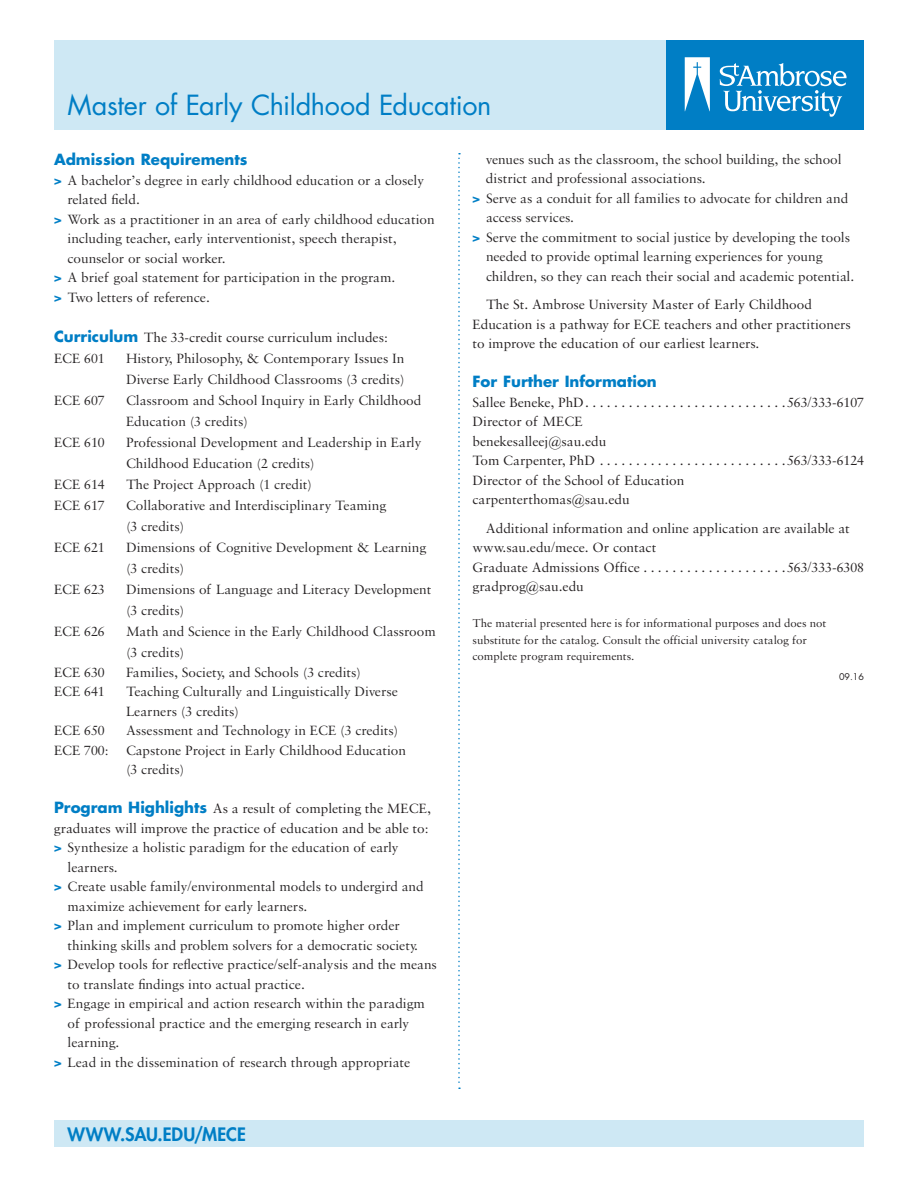
<style>
.page{position:relative;width:918px;height:1188px;background:#fff}
.page>*{position:absolute;margin:0;border:0;box-sizing:border-box;transform-origin:0 0}
.MAIN_header{font:27px "Futura Std";letter-spacing:-.01em;color:#007ec5}
.MAIN_footer{font:800 18px "Futura Std";letter-spacing:.005em;color:#007ec5}
.head{font:700 15px "Futura Std";color:#007ec5}
.p9hang{font:14.25px/19.5px "Sabon MT Pro";color:#262324}
.graph1{font:14.25px "Sabon MT Pro";color:#231f20}
.graph2{font:14.25px/19.5px "Sabon MT Pro";color:#231f20}
.head-2{font:14.25px/19.5px "Sabon MT Pro";color:#231f20}
.head-3{font:12px/16.5px "Sabon MT Pro";color:#231f20}
.head-4{font:9px "Futura Std";color:#231f20}
.s1{font-family:"Futura Std";font-weight:800;font-size:13.2px;color:#007fc6}
.s2{font-family:"Futura Std";font-weight:700;font-size:15px;color:#007ec5}
</style>
<div class="page">
<svg style="left:458px;top:153px;width:2px;height:936px"></svg>
<div style="left:54px;top:1120px;width:810px;height:28px;background:#cee8f4"></div>
<div style="left:54px;top:40px;width:612px;height:90px;background:#cee8f4"></div>
<div style="left:666px;top:40px;width:198px;height:90px;background:#007ec5"></div>
<svg style="left:685px;top:57px;width:25px;height:54px"></svg>
<svg style="left:720px;top:63px;width:127px;height:54px"></svg>
<p class="MAIN_header" style="left:68px;top:88px;width:426px">Master of Early Childhood Education</p>
<p class="head" style="left:54px;top:150px;width:195px">Admission Requirements</p>
<p class="p9hang" style="left:68px;top:170px;width:358px;text-indent:-14px"><span class="s1">&gt;</span> A bachelor’s degree in early childhood education or a closely related field.</p>
<p class="p9hang" style="left:68px;top:209px;width:369px;text-indent:-14px"><span class="s1">&gt;</span> Work as a practitioner in an area of early childhood education including teacher, early interventionist, speech therapist, counselor or social worker.</p>
<p class="p9hang" style="left:54px;top:268px;width:343px"><span class="s1">&gt;</span> A brief goal statement for participation in the program.</p>
<p class="p9hang" style="left:54px;top:287px;width:157px"><span class="s1">&gt;</span> Two letters of reference.</p>
<p class="head-2" style="left:54px;top:328px;width:335px"><span class="s2">Curriculum</span> The 33-credit course curriculum includes:</p>
<p class="p9hang" style="left:54px;top:349px;width:52px">ECE 601</p>
<p class="p9hang" style="left:126px;top:348px;width:280px;line-height:21px">History, Philosophy, &amp; Contemporary Issues In<br>Diverse Early Childhood Classrooms (3 credits)</p>
<p class="p9hang" style="left:54px;top:391px;width:52px">ECE 607</p>
<p class="p9hang" style="left:126px;top:390px;width:297px;line-height:21px">Classroom and School Inquiry in Early Childhood<br>Education (3 credits)</p>
<p class="p9hang" style="left:54px;top:433px;width:52px">ECE 610</p>
<p class="p9hang" style="left:126px;top:432px;width:297px;line-height:21px">Professional Development and Leadership in Early<br>Childhood Education (2 credits)</p>
<p class="p9hang" style="left:54px;top:475px;width:52px">ECE 614</p>
<p class="p9hang" style="left:126px;top:475px;width:188px">The Project Approach (1 credit)</p>
<p class="p9hang" style="left:54px;top:496px;width:52px">ECE 617</p>
<p class="p9hang" style="left:126px;top:495px;width:262px;line-height:21px">Collaborative and Interdisciplinary Teaming (3 credits)</p>
<p class="p9hang" style="left:54px;top:538px;width:52px">ECE 621</p>
<p class="p9hang" style="left:126px;top:537px;width:302px;line-height:21px">Dimensions of Cognitive Development &amp; Learning (3 credits)</p>
<p class="p9hang" style="left:54px;top:580px;width:52px">ECE 623</p>
<p class="p9hang" style="left:126px;top:579px;width:307px;line-height:21px">Dimensions of Language and Literacy Development (3 credits)</p>
<p class="p9hang" style="left:54px;top:622px;width:52px">ECE 626</p>
<p class="p9hang" style="left:126px;top:621px;width:311px;line-height:21px">Math and Science in the Early Childhood Classroom (3 credits)</p>
<p class="p9hang" style="left:54px;top:662px;width:52px">ECE 630</p>
<p class="p9hang" style="left:126px;top:662px;width:237px">Families, Society, and Schools (3 credits)</p>
<p class="p9hang" style="left:54px;top:682px;width:52px">ECE 641</p>
<p class="p9hang" style="left:126px;top:682px;width:273px">Teaching Culturally and Linguistically Diverse<br>Learners (3 credits)</p>
<p class="p9hang" style="left:54px;top:721px;width:52px">ECE 650</p>
<p class="p9hang" style="left:126px;top:721px;width:274px">Assessment and Technology in ECE (3 credits)</p>
<p class="p9hang" style="left:126px;top:740px;width:282px;text-indent:-72px">ECE 700: Capstone Project in Early Childhood Education (3 credits)</p>
<p class="head-2" style="left:54px;top:799px;width:379px"><span class="s2">Program Highlights</span> As a result of completing the MECE, graduates will improve the practice of education and be able to:</p>
<p class="p9hang" style="left:68px;top:838px;width:333px;text-indent:-14px"><span class="s1">&gt;</span> Synthesize a holistic paradigm for the education of early learners.</p>
<p class="p9hang" style="left:68px;top:877px;width:358px;text-indent:-14px"><span class="s1">&gt;</span> Create usable family/environmental models to undergird and maximize achievement for early learners.</p>
<p class="p9hang" style="left:68px;top:916px;width:352px;text-indent:-14px"><span class="s1">&gt;</span> Plan and implement curriculum to promote higher order thinking skills and problem solvers for a democratic society.</p>
<p class="p9hang" style="left:68px;top:955px;width:371px;text-indent:-14px"><span class="s1">&gt;</span> Develop tools for reflective practice/self-analysis and the means to translate findings into actual practice.</p>
<p class="p9hang" style="left:68px;top:994px;width:359px;text-indent:-14px"><span class="s1">&gt;</span> Engage in empirical and action research within the paradigm of professional practice and the emerging research in early learning.</p>
<p class="p9hang" style="left:54px;top:1052px;width:358px"><span class="s1">&gt;</span> Lead in the dissemination of research through appropriate</p>
<p class="MAIN_footer" style="left:68px;top:1123px;width:180px">WWW.SAU.EDU/MECE</p>
<p class="p9hang" style="left:486px;top:149px;width:357px">venues such as the classroom, the school building, the school district and professional associations.</p>
<p class="p9hang" style="left:486px;top:188px;width:364px;text-indent:-14px"><span class="s1">&gt;</span> Serve as a conduit for all families to advocate for children and access services.</p>
<p class="p9hang" style="left:486px;top:227px;width:370px;text-indent:-14px"><span class="s1">&gt;</span> Serve the commitment to social justice by developing the tools needed to provide optimal learning experiences for young children, so they can reach their social and academic potential.</p>
<p class="graph2" style="left:473px;top:295px;width:380px;text-indent:13px">The St. Ambrose University Master of Early Childhood<br>Education is a pathway for ECE teachers and other practitioners to improve the education of our earliest learners.</p>
<p class="head" style="left:472px;top:372px;width:186px">For Further Information</p>
<p class="graph1" style="left:472px;top:394px;width:118px">Sallee Beneke, PhD ...........................</p>
<p class="graph1" style="left:787px;top:394px;width:78px">563/333-6107</p>
<p class="graph1" style="left:472px;top:413px;width:112px">Director of MECE</p>
<p class="graph1" style="left:472px;top:433px;width:135px">benekesalleej@sau.edu</p>
<p class="graph1" style="left:472px;top:452px;width:128px">Tom Carpenter, PhD ..........................</p>
<p class="graph1" style="left:787px;top:452px;width:78px">563/333-6124</p>
<p class="graph1" style="left:472px;top:472px;width:213px">Director of the School of Education</p>
<p class="graph1" style="left:472px;top:491px;width:159px">carpenterthomas@sau.edu</p>
<p class="graph2" style="left:472px;top:518px;width:379px;text-indent:13px">Additional information and online application are available at www.sau.edu/mece. Or contact</p>
<p class="graph1" style="left:472px;top:559px;width:393px">Graduate Admissions Office . . . . . . . . . . . . . . . . . . . .563/333-6308</p>
<p class="graph1" style="left:472px;top:578px;width:113px">gradprog@sau.edu</p>
<p class="head-3" style="left:472px;top:615px;width:355px">The material presented here is for informational purposes and does not substitute for the catalog. Consult the official university catalog for complete program requirements.</p>
<p class="head-4" style="left:839px;top:671px;width:26px">09.16</p>
</div>
